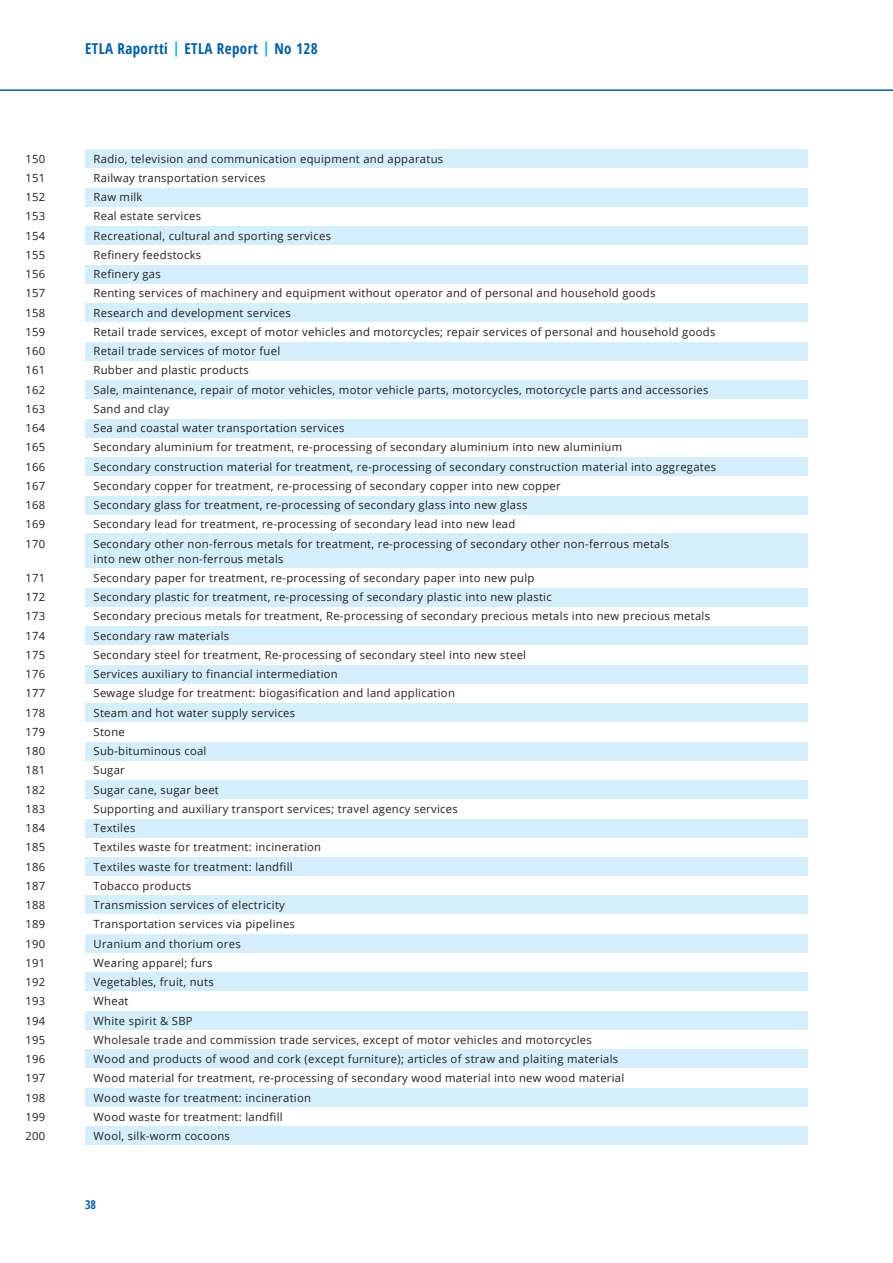
<style>
.page{position:relative;width:893px;height:1263px;background:#fff}
.page>*{position:absolute;margin:0;border:0;box-sizing:border-box;transform-origin:0 0}
.t1{font:700 condensed 15px "Open Sans";letter-spacing:.025em;color:#0161aa}
.t2{font:700 condensed 12px "Open Sans";color:#0161aa}
.t3{font:11.25px/15px "Open Sans";letter-spacing:.025em;color:#231f20}
.s1{color:#00aeef}
</style>
<div class="page">
<hr style="left:0;top:89px;width:893px;height:2px;background:#0161aa">
<div style="left:85px;top:533px;width:723px;height:35px;background:#d4effb"></div>
<div style="left:85px;top:1011px;width:723px;height:18px;background:#d4effb"></div>
<div style="left:85px;top:972px;width:723px;height:19px;background:#d4effb"></div>
<div style="left:85px;top:1087px;width:723px;height:19px;background:#d4effb"></div>
<div style="left:85px;top:1049px;width:723px;height:19px;background:#d4effb"></div>
<div style="left:85px;top:1126px;width:723px;height:19px;background:#d4effb"></div>
<div style="left:85px;top:149px;width:723px;height:19px;background:#d4effb"></div>
<div style="left:85px;top:226px;width:723px;height:19px;background:#d4effb"></div>
<div style="left:85px;top:188px;width:723px;height:19px;background:#d4effb"></div>
<div style="left:85px;top:303px;width:723px;height:19px;background:#d4effb"></div>
<div style="left:85px;top:265px;width:723px;height:19px;background:#d4effb"></div>
<div style="left:85px;top:380px;width:723px;height:19px;background:#d4effb"></div>
<div style="left:85px;top:342px;width:723px;height:19px;background:#d4effb"></div>
<div style="left:85px;top:457px;width:723px;height:19px;background:#d4effb"></div>
<div style="left:85px;top:419px;width:723px;height:19px;background:#d4effb"></div>
<div style="left:85px;top:496px;width:723px;height:19px;background:#d4effb"></div>
<div style="left:85px;top:626px;width:723px;height:19px;background:#d4effb"></div>
<div style="left:85px;top:588px;width:723px;height:19px;background:#d4effb"></div>
<div style="left:85px;top:703px;width:723px;height:19px;background:#d4effb"></div>
<div style="left:85px;top:665px;width:723px;height:19px;background:#d4effb"></div>
<div style="left:85px;top:780px;width:723px;height:19px;background:#d4effb"></div>
<div style="left:85px;top:742px;width:723px;height:19px;background:#d4effb"></div>
<div style="left:85px;top:857px;width:723px;height:19px;background:#d4effb"></div>
<div style="left:85px;top:818px;width:723px;height:19px;background:#d4effb"></div>
<div style="left:85px;top:934px;width:723px;height:19px;background:#d4effb"></div>
<div style="left:85px;top:895px;width:723px;height:19px;background:#d4effb"></div>
<h1 class="t1" style="left:85px;top:38px;width:234px">ETLA Raportti <span class="s1">|</span> ETLA Report <span class="s1">|</span> No 128</h1>
<p class="t3" style="left:26px;top:151px;width:21px">150</p>
<p class="t3" style="left:94px;top:151px;width:351px">Radio, television and communication equipment and apparatus</p>
<p class="t3" style="left:26px;top:170px;width:21px">151</p>
<p class="t3" style="left:94px;top:170px;width:174px">Railway transportation services</p>
<p class="t3" style="left:26px;top:189px;width:21px">152</p>
<p class="t3" style="left:94px;top:189px;width:50px">Raw milk</p>
<p class="t3" style="left:26px;top:208px;width:21px">153</p>
<p class="t3" style="left:94px;top:208px;width:109px">Real estate services</p>
<p class="t3" style="left:26px;top:228px;width:21px">154</p>
<p class="t3" style="left:94px;top:228px;width:239px">Recreational, cultural and sporting services</p>
<p class="t3" style="left:26px;top:247px;width:21px">155</p>
<p class="t3" style="left:94px;top:247px;width:109px">Refinery feedstocks</p>
<p class="t3" style="left:26px;top:266px;width:21px">156</p>
<p class="t3" style="left:94px;top:266px;width:69px">Refinery gas</p>
<p class="t3" style="left:26px;top:285px;width:21px">157</p>
<p class="t3" style="left:94px;top:285px;width:563px">Renting services of machinery and equipment without operator and of personal and household goods</p>
<p class="t3" style="left:26px;top:305px;width:21px">158</p>
<p class="t3" style="left:94px;top:305px;width:199px">Research and development services</p>
<p class="t3" style="left:26px;top:324px;width:21px">159</p>
<p class="t3" style="left:94px;top:324px;width:623px">Retail trade services, except of motor vehicles and motorcycles; repair services of personal and household goods</p>
<p class="t3" style="left:26px;top:343px;width:21px">160</p>
<p class="t3" style="left:94px;top:343px;width:188px">Retail trade services of motor fuel</p>
<p class="t3" style="left:26px;top:362px;width:21px">161</p>
<p class="t3" style="left:94px;top:362px;width:157px">Rubber and plastic products</p>
<p class="t3" style="left:26px;top:382px;width:21px">162</p>
<p class="t3" style="left:94px;top:382px;width:616px">Sale, maintenance, repair of motor vehicles, motor vehicle parts, motorcycles, motorcycle parts and accessories</p>
<p class="t3" style="left:26px;top:401px;width:21px">163</p>
<p class="t3" style="left:94px;top:401px;width:77px">Sand and clay</p>
<p class="t3" style="left:26px;top:420px;width:21px">164</p>
<p class="t3" style="left:94px;top:420px;width:252px">Sea and coastal water transportation services</p>
<p class="t3" style="left:26px;top:439px;width:21px">165</p>
<p class="t3" style="left:94px;top:439px;width:530px">Secondary aluminium for treatment, re-processing of secondary aluminium into new aluminium</p>
<p class="t3" style="left:26px;top:459px;width:21px">166</p>
<p class="t3" style="left:94px;top:459px;width:624px">Secondary construction material for treatment, re-processing of secondary construction material into aggregates</p>
<p class="t3" style="left:26px;top:478px;width:21px">167</p>
<p class="t3" style="left:94px;top:478px;width:469px">Secondary copper for treatment, re-processing of secondary copper into new copper</p>
<p class="t3" style="left:26px;top:497px;width:21px">168</p>
<p class="t3" style="left:94px;top:497px;width:435px">Secondary glass for treatment, re-processing of secondary glass into new glass</p>
<p class="t3" style="left:26px;top:516px;width:21px">169</p>
<p class="t3" style="left:94px;top:516px;width:423px">Secondary lead for treatment, re-processing of secondary lead into new lead</p>
<p class="t3" style="left:26px;top:536px;width:21px">170</p>
<p class="t3" style="left:94px;top:536px;width:577px">Secondary other non-ferrous metals for treatment, re-processing of secondary other non-ferrous metals into new other non-ferrous metals</p>
<p class="t3" style="left:26px;top:570px;width:21px">171</p>
<p class="t3" style="left:94px;top:570px;width:442px">Secondary paper for treatment, re-processing of secondary paper into new pulp</p>
<p class="t3" style="left:26px;top:589px;width:21px">172</p>
<p class="t3" style="left:94px;top:589px;width:460px">Secondary plastic for treatment, re-processing of secondary plastic into new plastic</p>
<p class="t3" style="left:26px;top:608px;width:21px">173</p>
<p class="t3" style="left:94px;top:608px;width:618px">Secondary precious metals for treatment, Re-processing of secondary precious metals into new precious metals</p>
<p class="t3" style="left:26px;top:628px;width:21px">174</p>
<p class="t3" style="left:94px;top:628px;width:137px">Secondary raw materials</p>
<p class="t3" style="left:26px;top:647px;width:21px">175</p>
<p class="t3" style="left:94px;top:647px;width:434px">Secondary steel for treatment, Re-processing of secondary steel into new steel</p>
<p class="t3" style="left:26px;top:666px;width:21px">176</p>
<p class="t3" style="left:94px;top:666px;width:246px">Services auxiliary to financial intermediation</p>
<p class="t3" style="left:26px;top:685px;width:21px">177</p>
<p class="t3" style="left:94px;top:685px;width:363px">Sewage sludge for treatment: biogasification and land application</p>
<p class="t3" style="left:26px;top:705px;width:21px">178</p>
<p class="t3" style="left:94px;top:705px;width:203px">Steam and hot water supply services</p>
<p class="t3" style="left:26px;top:724px;width:21px">179</p>
<p class="t3" style="left:94px;top:724px;width:33px">Stone</p>
<p class="t3" style="left:26px;top:743px;width:21px">180</p>
<p class="t3" style="left:94px;top:743px;width:114px">Sub-bituminous coal</p>
<p class="t3" style="left:26px;top:762px;width:21px">181</p>
<p class="t3" style="left:94px;top:762px;width:33px">Sugar</p>
<p class="t3" style="left:26px;top:782px;width:21px">182</p>
<p class="t3" style="left:94px;top:782px;width:127px">Sugar cane, sugar beet</p>
<p class="t3" style="left:26px;top:801px;width:21px">183</p>
<p class="t3" style="left:94px;top:801px;width:366px">Supporting and auxiliary transport services; travel agency services</p>
<p class="t3" style="left:26px;top:820px;width:21px">184</p>
<p class="t3" style="left:94px;top:820px;width:43px">Textiles</p>
<p class="t3" style="left:26px;top:839px;width:21px">185</p>
<p class="t3" style="left:94px;top:839px;width:229px">Textiles waste for treatment: incineration</p>
<p class="t3" style="left:26px;top:859px;width:21px">186</p>
<p class="t3" style="left:94px;top:859px;width:201px">Textiles waste for treatment: landfill</p>
<p class="t3" style="left:26px;top:878px;width:21px">187</p>
<p class="t3" style="left:94px;top:878px;width:99px">Tobacco products</p>
<p class="t3" style="left:26px;top:897px;width:21px">188</p>
<p class="t3" style="left:94px;top:897px;width:193px">Transmission services of electricity</p>
<p class="t3" style="left:26px;top:916px;width:21px">189</p>
<p class="t3" style="left:94px;top:916px;width:203px">Transportation services via pipelines</p>
<p class="t3" style="left:26px;top:936px;width:21px">190</p>
<p class="t3" style="left:94px;top:936px;width:149px">Uranium and thorium ores</p>
<p class="t3" style="left:26px;top:955px;width:21px">191</p>
<p class="t3" style="left:94px;top:955px;width:120px">Wearing apparel; furs</p>
<p class="t3" style="left:26px;top:974px;width:21px">192</p>
<p class="t3" style="left:94px;top:974px;width:122px">Vegetables, fruit, nuts</p>
<p class="t3" style="left:26px;top:993px;width:21px">193</p>
<p class="t3" style="left:94px;top:993px;width:37px">Wheat</p>
<p class="t3" style="left:26px;top:1013px;width:21px">194</p>
<p class="t3" style="left:94px;top:1013px;width:101px">White spirit &amp; SBP</p>
<p class="t3" style="left:26px;top:1032px;width:21px">195</p>
<p class="t3" style="left:94px;top:1032px;width:500px">Wholesale trade and commission trade services, except of motor vehicles and motorcycles</p>
<p class="t3" style="left:26px;top:1051px;width:21px">196</p>
<p class="t3" style="left:94px;top:1051px;width:526px">Wood and products of wood and cork (except furniture); articles of straw and plaiting materials</p>
<p class="t3" style="left:26px;top:1070px;width:21px">197</p>
<p class="t3" style="left:94px;top:1070px;width:532px">Wood material for treatment, re-processing of secondary wood material into new wood material</p>
<p class="t3" style="left:26px;top:1090px;width:21px">198</p>
<p class="t3" style="left:94px;top:1090px;width:219px">Wood waste for treatment: incineration</p>
<p class="t3" style="left:26px;top:1109px;width:21px">199</p>
<p class="t3" style="left:94px;top:1109px;width:191px">Wood waste for treatment: landfill</p>
<p class="t3" style="left:26px;top:1128px;width:21px">200</p>
<p class="t3" style="left:94px;top:1128px;width:138px">Wool, silk-worm cocoons</p>
<p class="t2" style="left:85px;top:1196px;width:13px">38</p>
</div>
